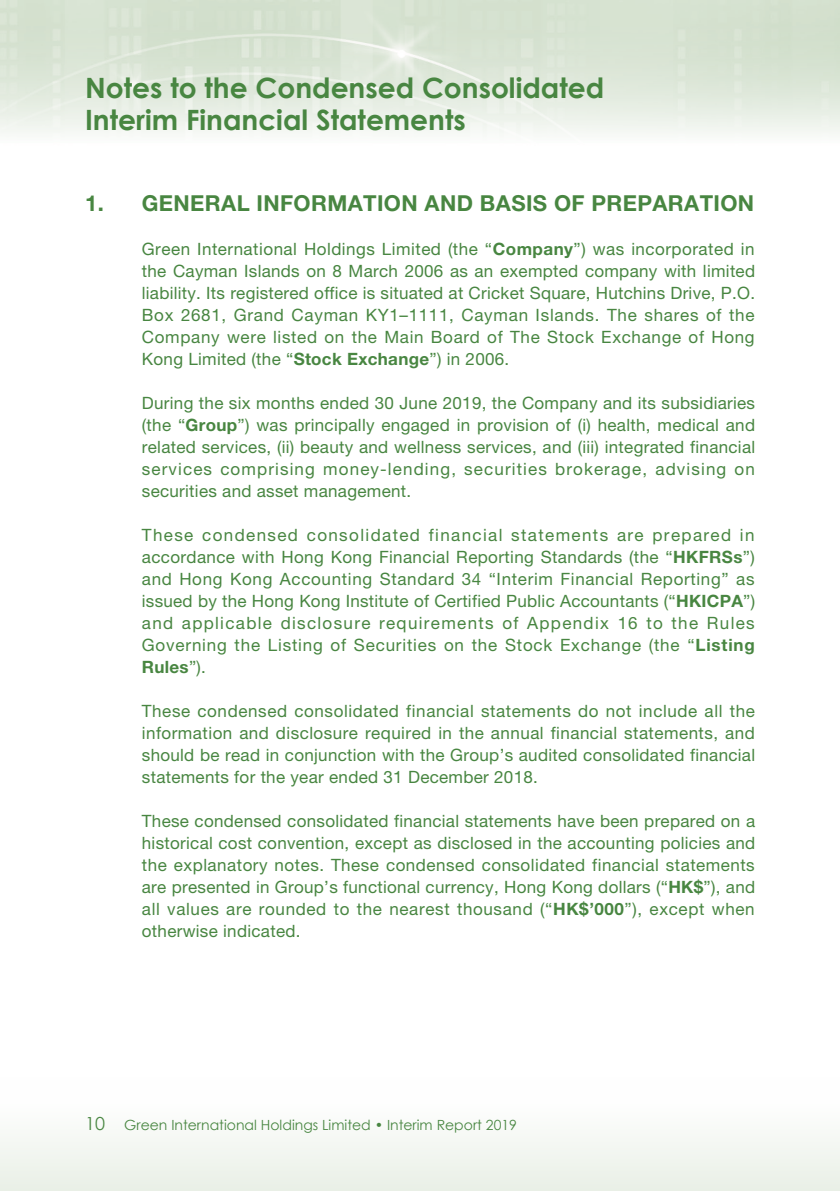
<style>
.page{position:relative;width:840px;height:1191px;background:#fff}
.page>*{position:absolute;margin:0;border:0;box-sizing:border-box;transform-origin:0 0}
.t1{font:700 28px/32px "Century Gothic";color:#488641}
.t2{font:700 22px "Helvetica Neue LT Std";letter-spacing:.015em;color:#488641}
.t3{font:17px/22px "Helvetica Neue LT Std";letter-spacing:.04em;color:#488641;text-align:justify}
.t4{font:14px "Century Gothic";color:#488641}
.s1{font-weight:700}
.s2{font-size:18px}
</style>
<div class="page">
<div style="left:0;top:1077px;width:839px;height:114px;background:linear-gradient(to right,#f6f8f5,#f6f8f5)"></div>
<h1 class="t1" style="left:85px;top:70px;width:520px">Notes to the Condensed Consolidated<br>Interim Financial Statements</h1>
<p class="t2" style="left:85px;top:190px;width:670px">1. GENERAL INFORMATION AND BASIS OF PREPARATION</p>
<p class="t3" style="left:142px;top:238px;width:614px">Green International Holdings Limited (the “<span class="s1">Company</span>”) was incorporated in the Cayman Islands on 8 March 2006 as an exempted company with limited liability. Its registered office is situated at Cricket Square, Hutchins Drive, P.O.<br>Box 2681, Grand Cayman KY1–1111, Cayman Islands. The shares of the Company were listed on the Main Board of The Stock Exchange of Hong Kong Limited (the “<span class="s1">Stock Exchange</span>”) in 2006.</p>
<p class="t3" style="left:142px;top:392px;width:614px">During the six months ended 30 June 2019, the Company and its subsidiaries (the “<span class="s1">Group</span>”) was principally engaged in provision of (i) health, medical and related services, (ii) beauty and wellness services, and (iii) integrated financial services comprising money-lending, securities brokerage, advising on securities and asset management.</p>
<p class="t3" style="left:142px;top:524px;width:614px">These condensed consolidated financial statements are prepared in accordance with Hong Kong Financial Reporting Standards (the “<span class="s1">HKFRSs</span>”) and Hong Kong Accounting Standard 34 “Interim Financial Reporting” as issued by the Hong Kong Institute of Certified Public Accountants (“<span class="s1">HKICPA</span>”) and applicable disclosure requirements of Appendix 16 to the Rules Governing the Listing of Securities on the Stock Exchange (the “<span class="s1">Listing Rules</span>”).</p>
<p class="t3" style="left:142px;top:700px;width:614px">These condensed consolidated financial statements do not include all the information and disclosure required in the annual financial statements, and should be read in conjunction with the Group’s audited consolidated financial statements for the year ended 31 December 2018.</p>
<p class="t3" style="left:142px;top:810px;width:614px">These condensed consolidated financial statements have been prepared on a historical cost convention, except as disclosed in the accounting policies and the explanatory notes. These condensed consolidated financial statements are presented in Group’s functional currency, Hong Kong dollars (“<span class="s1">HK$</span>”), and all values are rounded to the nearest thousand (“<span class="s1">HK$’000</span>”), except when otherwise indicated.</p>
<p class="t4" style="left:85px;top:1115px;width:433px"><span class="s2">10</span> Green International Holdings Limited • Interim Report 2019</p>
</div>
